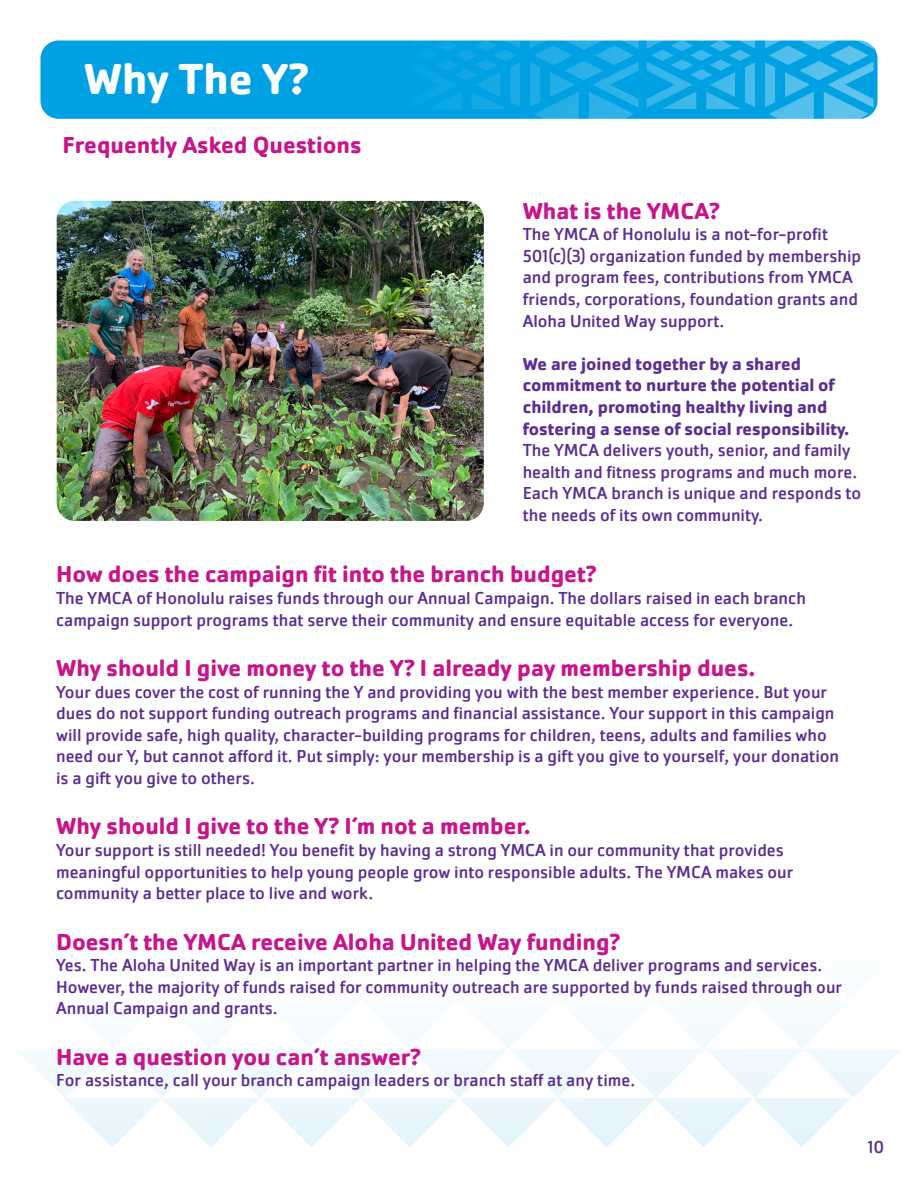
<style>
.page{position:relative;width:918px;height:1188px;background:#fff}
.page>*{position:absolute;margin:0;border:0;box-sizing:border-box;transform-origin:0 0}
.t1{font:700 45px "Cachet Pro";color:#fff}
.t2{font:700 24px "Cachet Pro";color:#c5168c}
.t3{font:18px/21.6px "Cachet Pro";color:#5b2e91}
.s1{font-weight:700}
</style>
<div class="page">
<div style="left:40px;top:40px;width:838px;height:79px;background:#00a1e3;border-radius:18px"></div>
<svg style="left:17px;top:1017px;width:884px;height:130px"></svg>
<svg style="left:408px;top:40px;width:469px;height:79px"></svg>
<img style="left:57px;top:201px;width:427px;height:320px">
<p class="t1" style="left:84px;top:50px;width:226px">Why The Y?</p>
<p class="t2" style="left:62px;top:130px;width:301px">Frequently Asked Questions</p>
<p class="t2" style="left:523px;top:196px;width:199px">What is the YMCA?</p>
<p class="t3" style="left:523px;top:224px;width:340px">The YMCA of Honolulu is a not-for-profit 501(c)(3) organization funded by membership and program fees, contributions from YMCA friends, corporations, foundation grants and Aloha United Way support.</p>
<p class="t3" style="left:523px;top:353px;width:340px"><span class="s1">We are joined together by a shared commitment to nurture the potential of children, promoting healthy living and fostering a sense of social responsibility.<br></span>The YMCA delivers youth, senior, and family health and fitness programs and much more.<br>Each YMCA branch is unique and responds to the needs of its own community.</p>
<p class="t2" style="left:56px;top:559px;width:542px">How does the campaign fit into the branch budget?</p>
<p class="t3" style="left:56px;top:587px;width:751px">The YMCA of Honolulu raises funds through our Annual Campaign. The dollars raised in each branch campaign support programs that serve their community and ensure equitable access for everyone.</p>
<p class="t2" style="left:56px;top:653px;width:701px">Why should I give money to the Y? I already pay membership dues.</p>
<p class="t3" style="left:56px;top:681px;width:785px">Your dues cover the cost of running the Y and providing you with the best member experience. But your dues do not support funding outreach programs and financial assistance. Your support in this campaign will provide safe, high quality, character-building programs for children, teens, adults and families who need our Y, but cannot afford it. Put simply: your membership is a gift you give to yourself, your donation is a gift you give to others.</p>
<p class="t2" style="left:56px;top:811px;width:476px">Why should I give to the Y? I’m not a member.</p>
<p class="t3" style="left:56px;top:839px;width:739px">Your support is still needed! You benefit by having a strong YMCA in our community that provides meaningful opportunities to help young people grow into responsible adults. The YMCA makes our community a better place to live and work.</p>
<p class="t2" style="left:56px;top:927px;width:566px">Doesn’t the YMCA receive Aloha United Way funding?</p>
<p class="t3" style="left:56px;top:955px;width:788px">Yes. The Aloha United Way is an important partner in helping the YMCA deliver programs and services.<br>However, the majority of funds raised for community outreach are supported by funds raised through our<br>Annual Campaign and grants.</p>
<p class="t2" style="left:56px;top:1042px;width:366px">Have a question you can’t answer?</p>
<p class="t3" style="left:56px;top:1070px;width:581px">For assistance, call your branch campaign leaders or branch staff at any time.</p>
<p class="t3" style="left:868px;top:1136px;width:18px">10</p>
</div>
